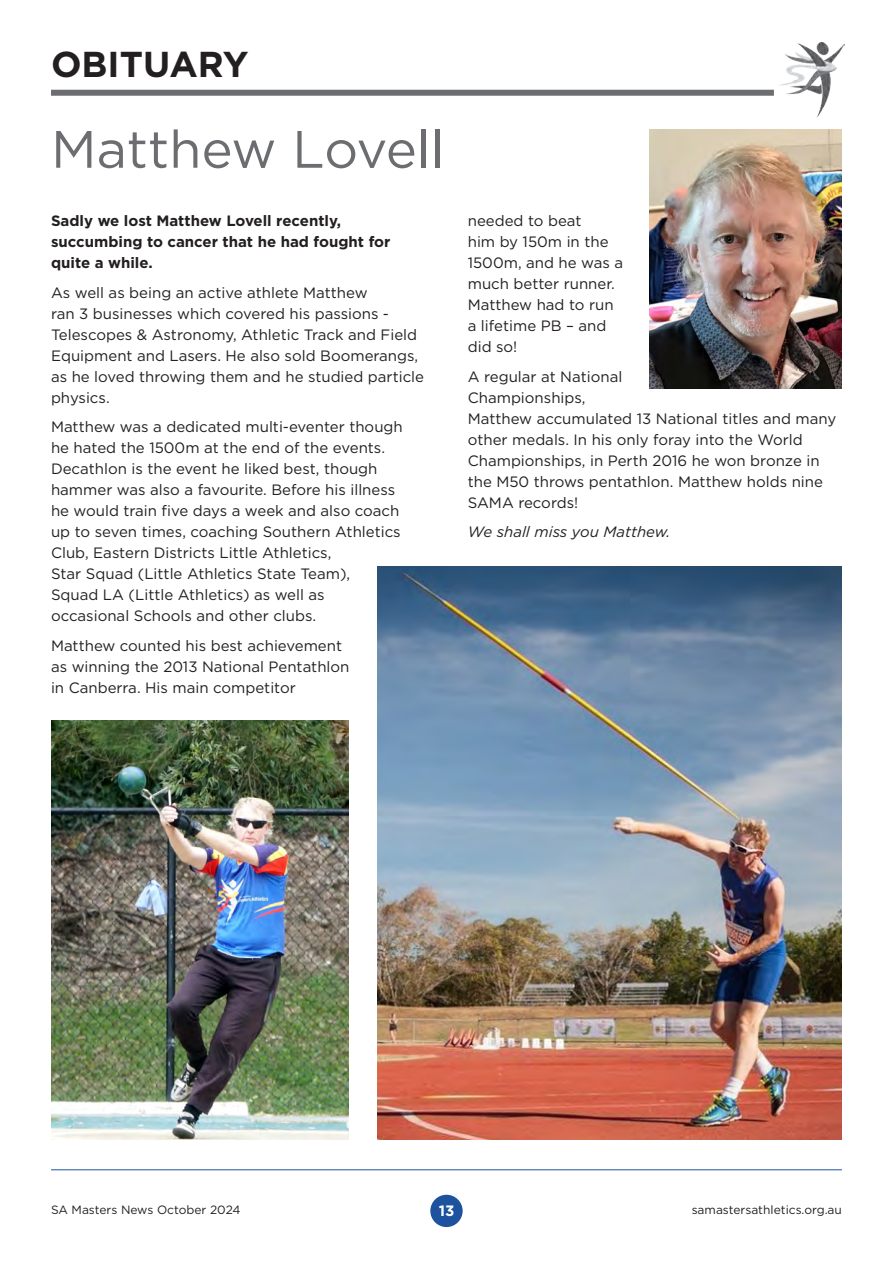
<style>
.page{position:relative;width:893px;height:1263px;background:#fff}
.page>*{position:absolute;margin:0;border:0;box-sizing:border-box;transform-origin:0 0}
.t1{font:52.5px "Gotham";color:#6c6d70}
.t2{font:700 36px "Gotham";color:#231f20}
.t3{font:15px/21px "Gotham";color:#231f20}
.t4{font:700 15px/21px "Gotham";color:#231f20}
.t5{font:italic 15px "Gotham";color:#231f20}
.t6{font:700 15px "Gotham";color:#fff}
.t7{font:12px "Gotham";color:#231f20}
</style>
<div class="page">
<div style="left:430px;top:1195px;width:33px;height:32px;background:#1c529e;border-radius:50%"></div>
<hr style="left:51px;top:1169px;width:791px;height:1px;background:#1c529e">
<div style="left:51px;top:90px;width:723px;height:6px;background:#6c6d70"></div>
<img style="left:779px;top:43px;width:65px;height:74px">
<img style="left:649px;top:129px;width:193px;height:260px">
<img style="left:378px;top:566px;width:464px;height:574px">
<img style="left:51px;top:721px;width:298px;height:419px">
<h2 class="t2" style="left:51px;top:44px;width:199px">OBITUARY</h2>
<h1 class="t1" style="left:51px;top:120px;width:395px">Matthew Lovell</h1>
<p class="t4" style="left:51px;top:210px;width:341px">Sadly we lost Matthew Lovell recently, succumbing to cancer that he had fought for quite a while.</p>
<p class="t3" style="left:51px;top:282px;width:375px">As well as being an active athlete Matthew<br>ran 3 businesses which covered his passions - Telescopes &amp; Astronomy, Athletic Track and Field Equipment and Lasers. He also sold Boomerangs, as he loved throwing them and he studied particle physics.</p>
<p class="t3" style="left:51px;top:416px;width:353px">Matthew was a dedicated multi-eventer though he hated the 1500m at the end of the events.<br>Decathlon is the event he liked best, though hammer was also a favourite. Before his illness he would train five days a week and also coach up to seven times, coaching Southern Athletics Club, Eastern Districts Little Athletics,<br>Star Squad (Little Athletics State Team),<br>Squad LA (Little Athletics) as well as occasional Schools and other clubs.</p>
<p class="t3" style="left:51px;top:635px;width:300px">Matthew counted his best achievement as winning the 2013 National Pentathlon in Canberra. His main competitor</p>
<p class="t3" style="left:468px;top:210px;width:157px">needed to beat<br>him by 150m in the<br>1500m, and he was a much better runner.<br>Matthew had to run a lifetime PB – and did so!</p>
<p class="t3" style="left:468px;top:366px;width:370px">A regular at National<br>Championships,<br>Matthew accumulated 13 National titles and many other medals. In his only foray into the World Championships, in Perth 2016 he won bronze in the M50 throws pentathlon. Matthew holds nine SAMA records!</p>
<p class="t5" style="left:468px;top:524px;width:204px">We shall miss you Matthew.</p>
<p class="t7" style="left:51px;top:1203px;width:191px">SA Masters News October 2024</p>
<p class="t6" style="left:439px;top:1202px;width:17px">13</p>
<p class="t7" style="left:692px;top:1203px;width:152px">samastersathletics.org.au</p>
</div>
